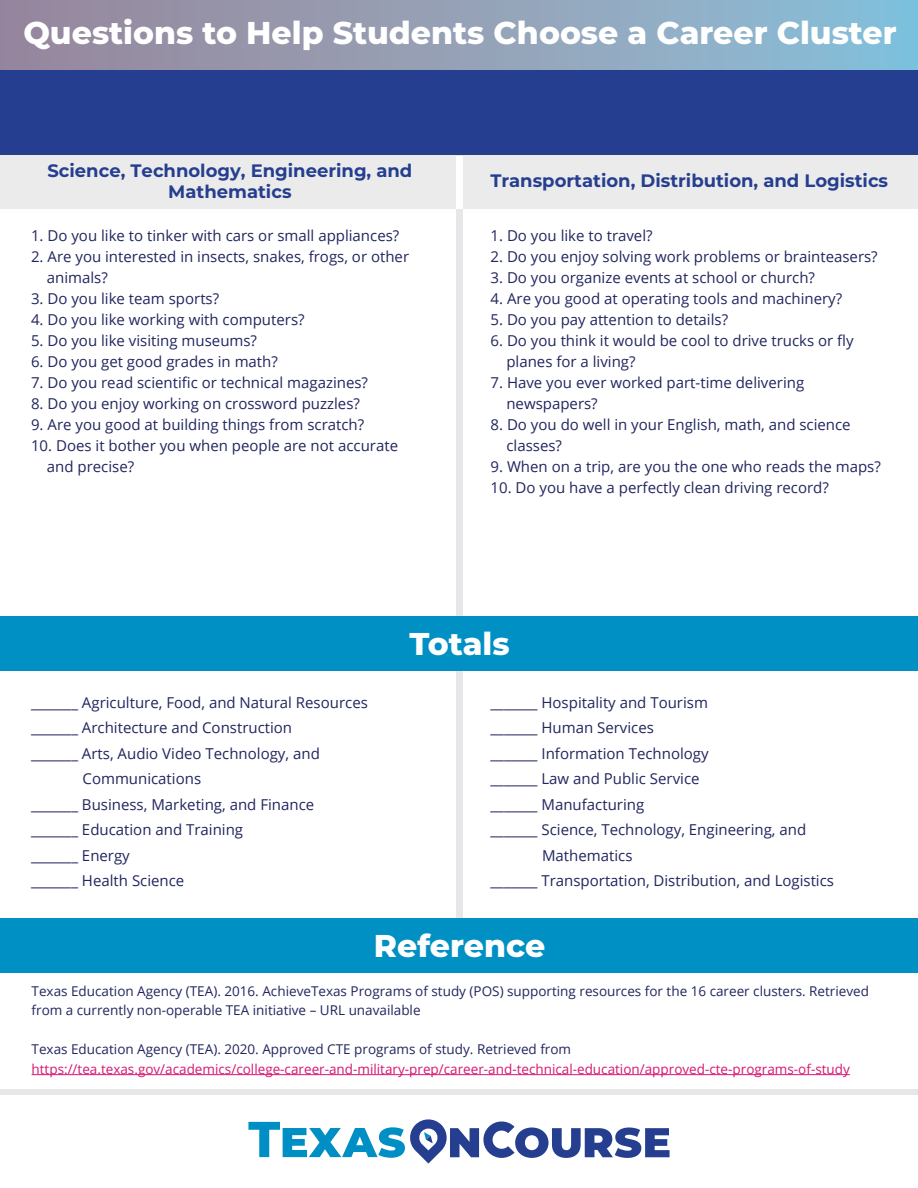
<style>
.page{position:relative;width:918px;height:1188px;background:#fff}
.page>*{position:absolute;margin:0;border:0;box-sizing:border-box;transform-origin:0 0}
.t1{font:800 31.5px "Montserrat";color:#fff}
.t2{font:700 18px/21.6px "Montserrat";color:#253e8f;text-align:center}
.t3{font:15px/21px "Open Sans";color:#21265e}
.t4{font:13.5px/19.5px "Open Sans";color:#21265e}
.t5{font:13.5px "Open Sans";color:#d71671}
</style>
<div class="page">
<hr style="left:32px;top:1074px;width:818px;height:1px;background:#d71671">
<div style="left:1px;top:1089px;width:917px;height:6px;background:#e6e7e8"></div>
<div style="left:1px;top:154px;width:917px;height:54px;background:#ebebeb"></div>
<div style="left:456px;top:147px;width:7px;height:813px;background:#e6e7e8"></div>
<div style="left:456px;top:156px;width:7px;height:52px;background:#fff"></div>
<div style="left:0;top:0;width:918px;height:75px;background:linear-gradient(to right,#9b8599,#89bfd8)"></div>
<div style="left:0;top:70px;width:918px;height:85px;background:#253e8f"></div>
<div style="left:1px;top:617px;width:917px;height:54px;background:#0090c4"></div>
<div style="left:1px;top:918px;width:917px;height:55px;background:#0090c4"></div>
<svg style="left:248px;top:1119px;width:422px;height:45px"></svg>
<h1 class="t1" style="left:23px;top:10px;width:875px">Questions to Help Students Choose a Career Cluster</h1>
<p class="t2" style="left:47px;top:159px;width:367px">Science, Technology, Engineering, and<br>Mathematics</p>
<p class="t3" style="left:31px;top:225px;width:370px">1. Do you like to tinker with cars or small appliances?</p>
<p class="t3" style="left:47px;top:246px;width:364px;text-indent:-16px">2. Are you interested in insects, snakes, frogs, or other animals?</p>
<p class="t3" style="left:31px;top:288px;width:190px">3. Do you like team sports?</p>
<p class="t3" style="left:31px;top:309px;width:275px">4. Do you like working with computers?</p>
<p class="t3" style="left:31px;top:330px;width:228px">5. Do you like visiting museums?</p>
<p class="t3" style="left:31px;top:351px;width:248px">6. Do you get good grades in math?</p>
<p class="t3" style="left:31px;top:372px;width:338px">7. Do you read scientific or technical magazines?</p>
<p class="t3" style="left:31px;top:393px;width:330px">8. Do you enjoy working on crossword puzzles?</p>
<p class="t3" style="left:31px;top:414px;width:335px">9. Are you good at building things from scratch?</p>
<p class="t3" style="left:47px;top:435px;width:353px;text-indent:-16px">10. Does it bother you when people are not accurate and precise?</p>
<p class="t2" style="left:490px;top:169px;width:399px">Transportation, Distribution, and Logistics</p>
<p class="t3" style="left:491px;top:225px;width:164px">1. Do you like to travel?</p>
<p class="t3" style="left:491px;top:246px;width:389px">2. Do you enjoy solving work problems or brainteasers?</p>
<p class="t3" style="left:491px;top:267px;width:326px">3. Do you organize events at school or church?</p>
<p class="t3" style="left:491px;top:288px;width:353px">4. Are you good at operating tools and machinery?</p>
<p class="t3" style="left:491px;top:309px;width:239px">5. Do you pay attention to details?</p>
<p class="t3" style="left:506px;top:330px;width:349px;text-indent:-16px">6. Do you think it would be cool to drive trucks or fly planes for a living?</p>
<p class="t3" style="left:506px;top:372px;width:299px;text-indent:-16px">7. Have you ever worked part-time delivering newspapers?</p>
<p class="t3" style="left:506px;top:414px;width:346px;text-indent:-16px">8. Do you do well in your English, math, and science classes?</p>
<p class="t3" style="left:491px;top:456px;width:392px">9. When on a trip, are you the one who reads the maps?</p>
<p class="t3" style="left:491px;top:477px;width:340px">10. Do you have a perfectly clean driving record?</p>
<p class="t3" style="left:31px;top:692px;width:338px">_______ Agriculture, Food, and Natural Resources</p>
<p class="t3" style="left:31px;top:717px;width:263px">_______ Architecture and Construction</p>
<p class="t3" style="left:31px;top:743px;width:290px">_______ Arts, Audio Video Technology, and</p>
<p class="t3" style="left:83px;top:768px;width:120px">Communications</p>
<p class="t3" style="left:31px;top:794px;width:285px">_______ Business, Marketing, and Finance</p>
<p class="t3" style="left:31px;top:819px;width:214px">_______ Education and Training</p>
<p class="t3" style="left:31px;top:845px;width:100px">_______ Energy</p>
<p class="t3" style="left:31px;top:870px;width:155px">_______ Health Science</p>
<h1 class="t1" style="left:409px;top:621px;width:102px">Totals</h1>
<p class="t3" style="left:491px;top:692px;width:219px">_______ Hospitality and Tourism</p>
<p class="t3" style="left:491px;top:717px;width:165px">_______ Human Services</p>
<p class="t3" style="left:491px;top:743px;width:220px">_______ Information Technology</p>
<p class="t3" style="left:491px;top:768px;width:210px">_______ Law and Public Service</p>
<p class="t3" style="left:491px;top:794px;width:155px">_______ Manufacturing</p>
<p class="t3" style="left:491px;top:819px;width:317px">_______ Science, Technology, Engineering, and</p>
<p class="t3" style="left:542px;top:845px;width:92px">Mathematics</p>
<p class="t3" style="left:491px;top:870px;width:345px">_______ Transportation, Distribution, and Logistics</p>
<h1 class="t1" style="left:374px;top:922px;width:173px">Reference</h1>
<p class="t4" style="left:32px;top:981px;width:839px">Texas Education Agency (TEA). 2016. AchieveTexas Programs of study (POS) supporting resources for the 16 career clusters. Retrieved from a currently non-operable TEA initiative – URL unavailable</p>
<p class="t4" style="left:32px;top:1039px;width:541px">Texas Education Agency (TEA). 2020. Approved CTE programs of study. Retrieved from</p>
<p class="t5" style="left:32px;top:1059px;width:820px">https://tea.texas.gov/academics/college-career-and-military-prep/career-and-technical-education/approved-cte-programs-of-study</p>
</div>
